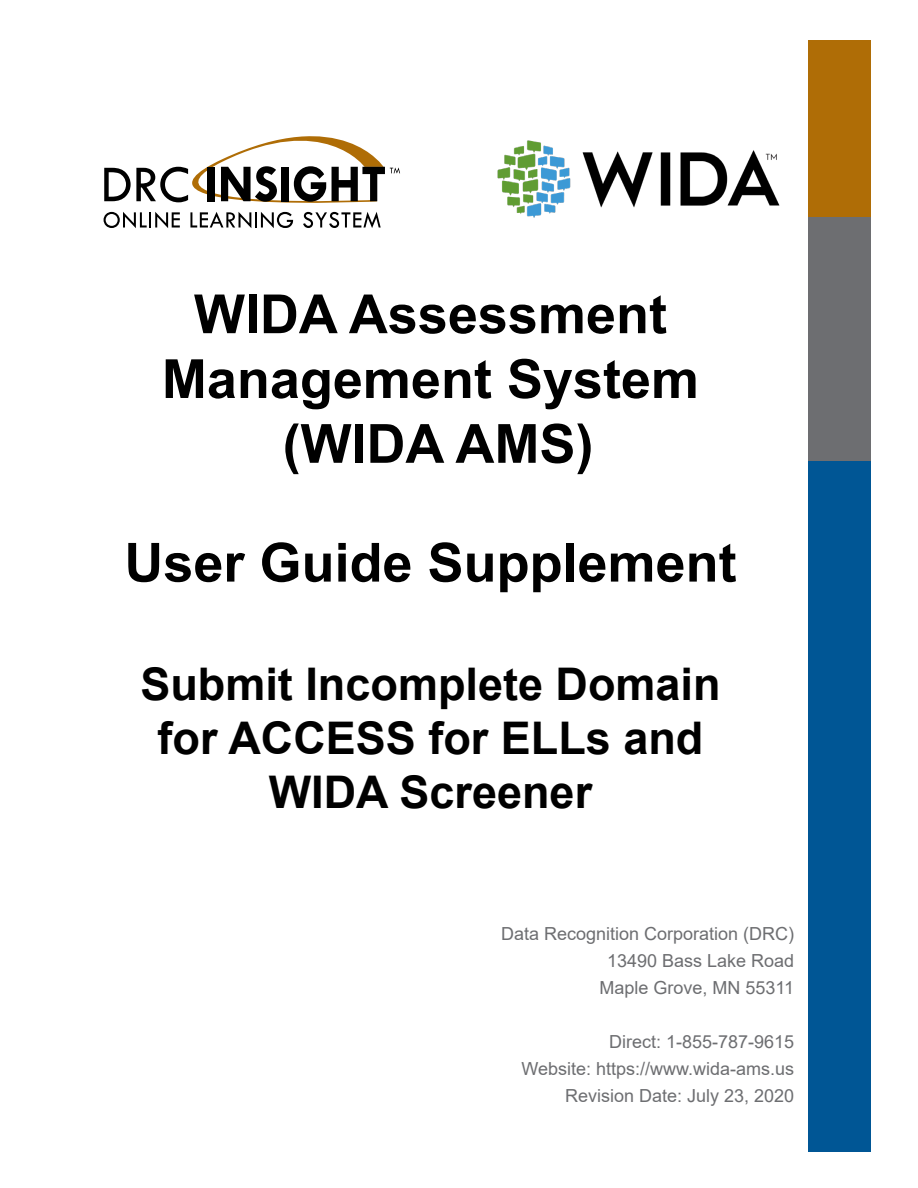
<style>
.page{position:relative;width:918px;height:1188px;background:#fff}
.page>*{position:absolute;margin:0;border:0;box-sizing:border-box;transform-origin:0 0}
.Prod_Name{font:700 54px/64.8px "Arial";color:#000;text-align:center}
.Book_Title{font:700 45px/54px "Arial";color:#000;text-align:center}
.Prod_Name-2{font:700 45px "Arial";color:#000}
.Address{font:18px "Arial";color:#6d6e71}
</style>
<div class="page">
<div style="left:808px;top:460px;width:62px;height:692px;background:#005695"></div>
<div style="left:808px;top:40px;width:62px;height:178px;background:#af6d06"></div>
<div style="left:808px;top:217px;width:62px;height:243px;background:#6d6e71"></div>
<img style="left:497px;top:140px;width:283px;height:78px">
<svg style="left:104px;top:136px;width:296px;height:92px"></svg>
<p class="Prod_Name" style="left:162px;top:282px;width:539px">WIDA Assessment<br>Management System (WIDA AMS)</p>
<p class="Prod_Name" style="left:124px;top:531px;width:614px">User Guide Supplement</p>
<p class="Prod_Name-2" style="left:140px;top:653px;width:582px">Submit Incomplete Domain</p>
<p class="Book_Title" style="left:158px;top:712px;width:547px">for ACCESS for ELLs and<br>WIDA Screener</p>
<p class="Address" style="left:501px;top:921px;width:295px">Data Recognition Corporation (DRC)</p>
<p class="Address" style="left:607px;top:948px;width:189px">13490 Bass Lake Road</p>
<p class="Address" style="left:600px;top:975px;width:196px">Maple Grove, MN 55311</p>
<p class="Address" style="left:609px;top:1029px;width:187px">Direct: 1-855-787-9615</p>
<p class="Address" style="left:522px;top:1056px;width:274px">Website: https://www.wida-ams.us</p>
<p class="Address" style="left:565px;top:1083px;width:231px">Revision Date: July 23, 2020</p>
</div>
